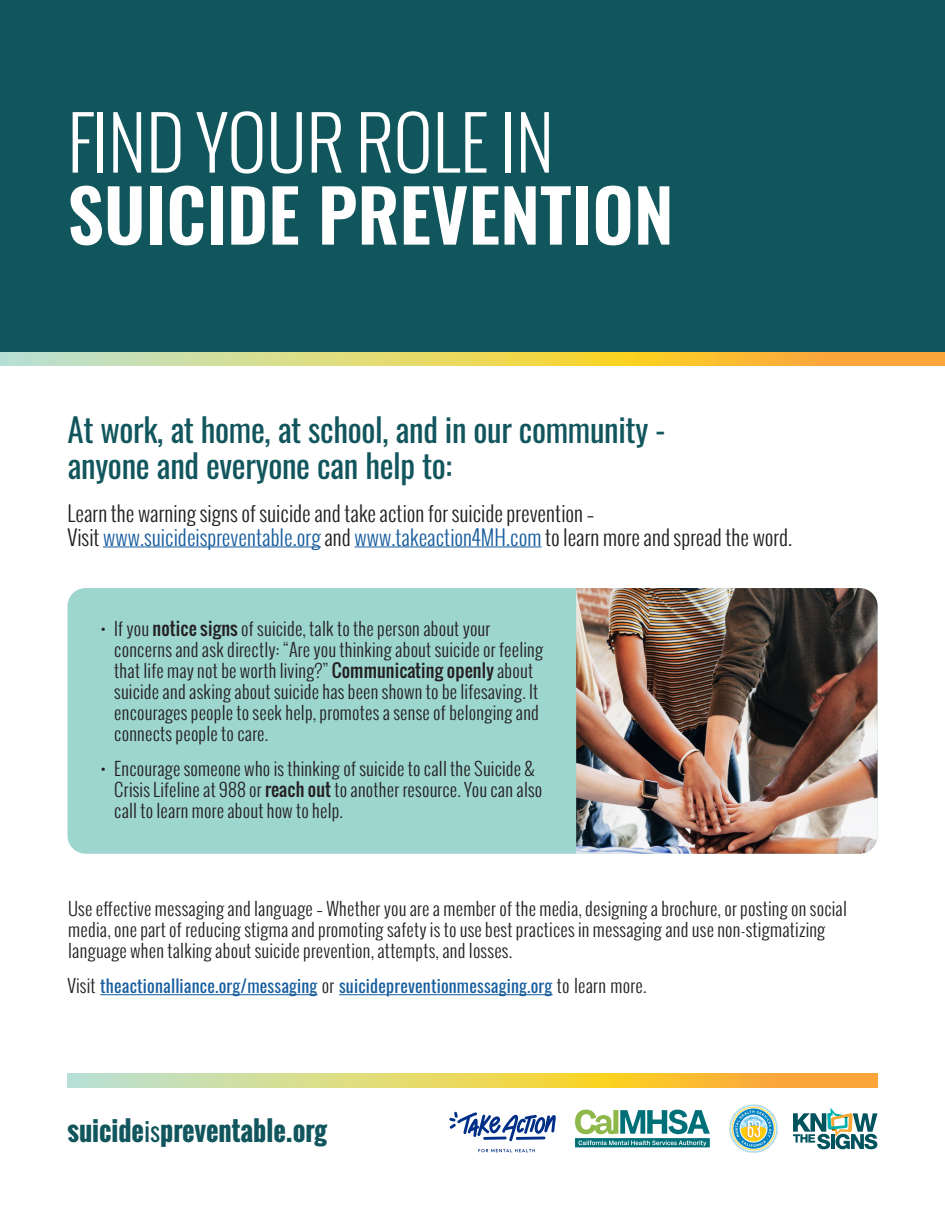
<style>
.page{position:relative;width:945px;height:1215px;background:#fff}
.page>*{position:absolute;margin:0;border:0;box-sizing:border-box;transform-origin:0 0}
.t1{font:600 72px/72px "Oswald";color:#fff}
.t2{font:33px/36px "Oswald";letter-spacing:-.01em;color:#12565d}
.t3{font:700 27px "Oswald";color:#12565d}
.t4{font:300 21px/24px "Oswald";color:#231f20}
.t5{font:300 18px/21px "Oswald";letter-spacing:.01em;color:#231f20}
.t6{font:18px "Oswald";letter-spacing:.01em;color:#175d9e}
.s1{font-weight:300}
.s2{color:#175d9e}
.s3{font-weight:400}
.s4{font-weight:300;color:#231f20}
</style>
<div class="page">
<div style="left:0;top:0;width:945px;height:359px;background:#12565d"></div>
<div style="left:68px;top:588px;width:810px;height:266px;background:#9dd5cf;border-radius:18px"></div>
<hr style="left:103px;top:547px;width:218px;height:1px;background:#175d9e">
<hr style="left:355px;top:547px;width:187px;height:1px;background:#175d9e">
<img style="left:729px;top:1104px;width:49px;height:49px">
<svg style="left:575px;top:1110px;width:135px;height:37px"></svg>
<svg style="left:793px;top:1108px;width:84px;height:41px"></svg>
<svg style="left:449px;top:1112px;width:107px;height:30px"></svg>
<svg style="left:478px;top:1149px;width:57px;height:3px"></svg>
<svg style="left:68px;top:1074px;width:810px;height:13px;background:#e5ce67"></svg>
<svg style="left:0;top:352px;width:945px;height:14px;background:#e5ce68"></svg>
<hr style="left:100px;top:994px;width:218px;height:1px;background:#175d9e">
<hr style="left:339px;top:994px;width:214px;height:1px;background:#175d9e">
<img style="left:576px;top:588px;width:302px;height:266px">
<p class="t1" style="left:68px;top:112px;width:608px"><span class="s1">FIND YOUR ROLE IN<br></span>SUICIDE PREVENTION</p>
<p class="t2" style="left:68px;top:408px;width:600px">At work, at home, at school, and in our community - anyone and everyone can help to:</p>
<p class="t4" style="left:68px;top:501px;width:726px">Learn the warning signs of suicide and take action for suicide prevention –<br>Visit <span class="s2">www.suicideispreventable.org</span> and <span class="s2">www.takeaction4MH.com</span> to learn more and spread the word.</p>
<p class="t5" style="left:114px;top:618px;width:431px;text-indent:-14px">• If you <span class="s3">notice signs</span> of suicide, talk to the person about your concerns and ask directly: “Are you thinking about suicide or feeling that life may not be worth living?” <span class="s3">Communicating openly</span> about suicide and asking about suicide has been shown to be lifesaving. It encourages people to seek help, promotes a sense of belonging and connects people to care.</p>
<p class="t5" style="left:114px;top:758px;width:430px;text-indent:-14px">• Encourage someone who is thinking of suicide to call the Suicide &amp;<br>Crisis Lifeline at 988 or <span class="s3">reach out</span> to another resource. You can also call to learn more about how to help.</p>
<p class="t5" style="left:68px;top:898px;width:780px">Use effective messaging and language – Whether you are a member of the media, designing a brochure, or posting on social media, one part of reducing stigma and promoting safety is to use best practices in messaging and use non-stigmatizing language when talking about suicide prevention, attempts, and losses.</p>
<p class="t6" style="left:67px;top:970px;width:581px"><span class="s4">Visit</span> theactionalliance.org/messaging <span class="s4">or</span> suicidepreventionmessaging.org <span class="s4">to learn more.</span></p>
<p class="t3" style="left:68px;top:1110px;width:261px">suicide<span class="s3">is</span>preventable.org</p>
</div>
